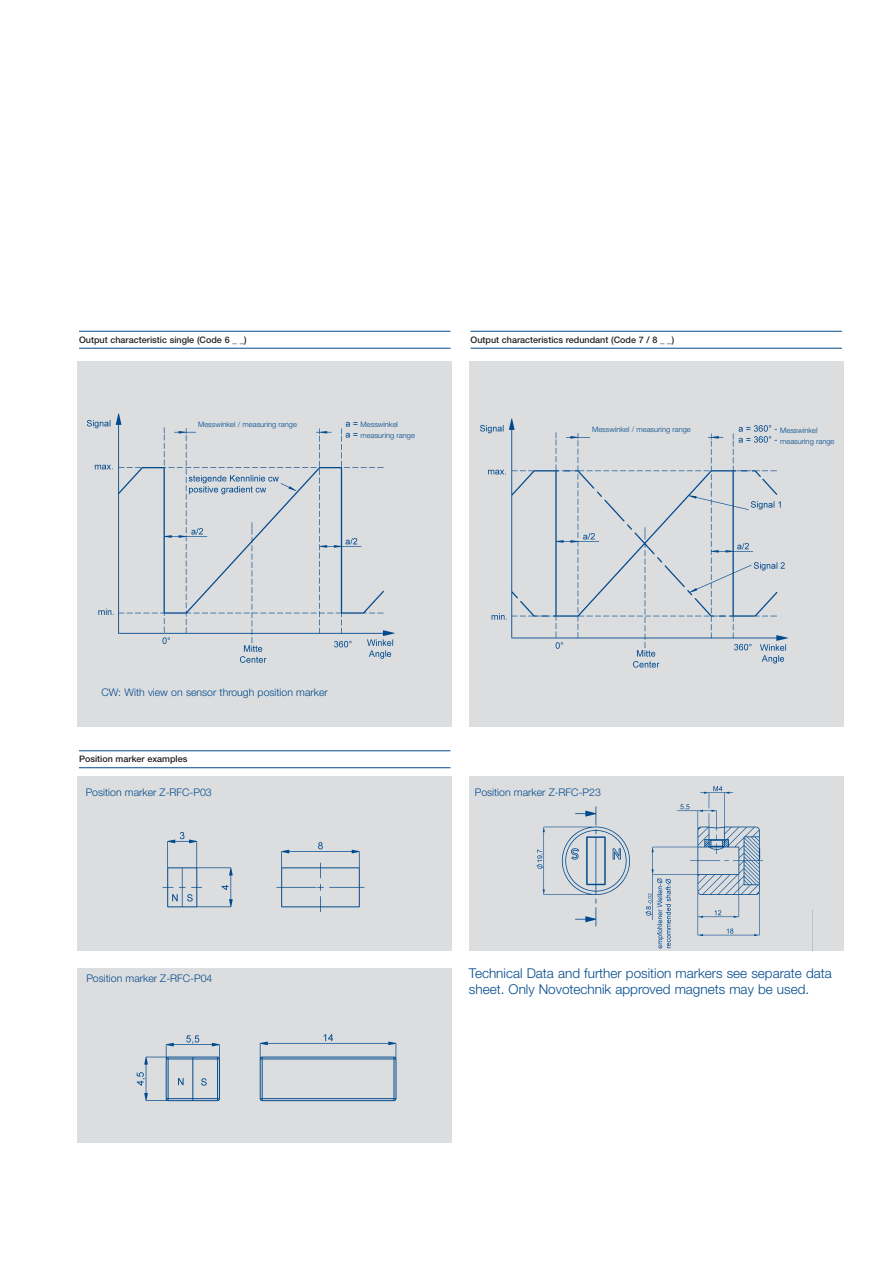
<style>
.page{position:relative;width:886px;height:1263px;background:#fff}
.page>*{position:absolute;margin:0;border:0;box-sizing:border-box;transform-origin:0 0}
.t1{font:300 13.5px/16.5px "Helvetica Neue";color:#004a8d}
.t2{font:300 10.5px "Helvetica Neue";color:#004a8d}
.t3{font:500 9px "Helvetica Neue";color:#231f20}
.t4{font:300 7.5px/11.2px "Helvetica Neue";color:#004a8d}
</style>
<div class="page">
<div style="left:77px;top:361px;width:375px;height:366px;background:#dcdddf"></div>
<img style="left:86px;top:413px;width:309px;height:250px">
<div style="left:77px;top:777px;width:375px;height:174px;background:#dcdddf"></div>
<div style="left:84px;top:787px;width:202px;height:17px;background:#dcdddf"></div>
<div style="left:77px;top:968px;width:375px;height:174px;background:#dcdddf"></div>
<img style="left:136px;top:1034px;width:261px;height:68px">
<div style="left:469px;top:361px;width:374px;height:366px;background:#dcdddf"></div>
<img style="left:480px;top:418px;width:308px;height:250px">
<hr style="left:79px;top:331px;width:371px;height:1px;background:#004a8d">
<hr style="left:79px;top:348px;width:371px;height:1px;background:#004a8d">
<hr style="left:470px;top:331px;width:371px;height:1px;background:#004a8d">
<hr style="left:470px;top:348px;width:371px;height:1px;background:#004a8d">
<hr style="left:79px;top:750px;width:371px;height:1px;background:#004a8d">
<hr style="left:79px;top:767px;width:371px;height:1px;background:#004a8d">
<div style="left:590px;top:425px;width:118px;height:13px;background:#dcdddf"></div>
<div style="left:778px;top:426px;width:65px;height:42px;background:#dcdddf"></div>
<div style="left:197px;top:421px;width:119px;height:11px;background:#dcdddf"></div>
<div style="left:359px;top:420px;width:83px;height:42px;background:#dcdddf"></div>
<div style="left:469px;top:777px;width:374px;height:174px;background:#dcdddf"></div>
<img style="left:536px;top:786px;width:227px;height:163px">
<div style="left:473px;top:787px;width:137px;height:14px;background:#dcdddf"></div>
<p class="t3" style="left:79px;top:336px;width:169px">Output characteristic single (Code 6 _ _)</p>
<p class="t3" style="left:470px;top:336px;width:205px">Output characteristics redundant (Code 7 / 8 _ _)</p>
<p class="t4" style="left:198px;top:419px;width:100px">Messwinkel / measuring range</p>
<p class="t4" style="left:360px;top:418px;width:56px">Messwinkel measuring range</p>
<p class="t4" style="left:592px;top:423px;width:100px">Messwinkel / measuring range</p>
<p class="t4" style="left:780px;top:424px;width:56px">Messwinkel measuring range</p>
<p class="t2" style="left:101px;top:685px;width:228px">CW: With view on sensor through position marker</p>
<p class="t3" style="left:79px;top:756px;width:110px">Position marker examples</p>
<p class="t2" style="left:86px;top:785px;width:128px">Position marker Z-RFC-P03</p>
<p class="t2" style="left:86px;top:972px;width:128px">Position marker Z-RFC-P04</p>
<p class="t2" style="left:474px;top:785px;width:128px">Position marker Z-RFC-P23</p>
<p class="t1" style="left:469px;top:964px;width:364px">Technical Data and further position markers see separate data sheet. Only Novotechnik approved magnets may be used.</p>
</div>
